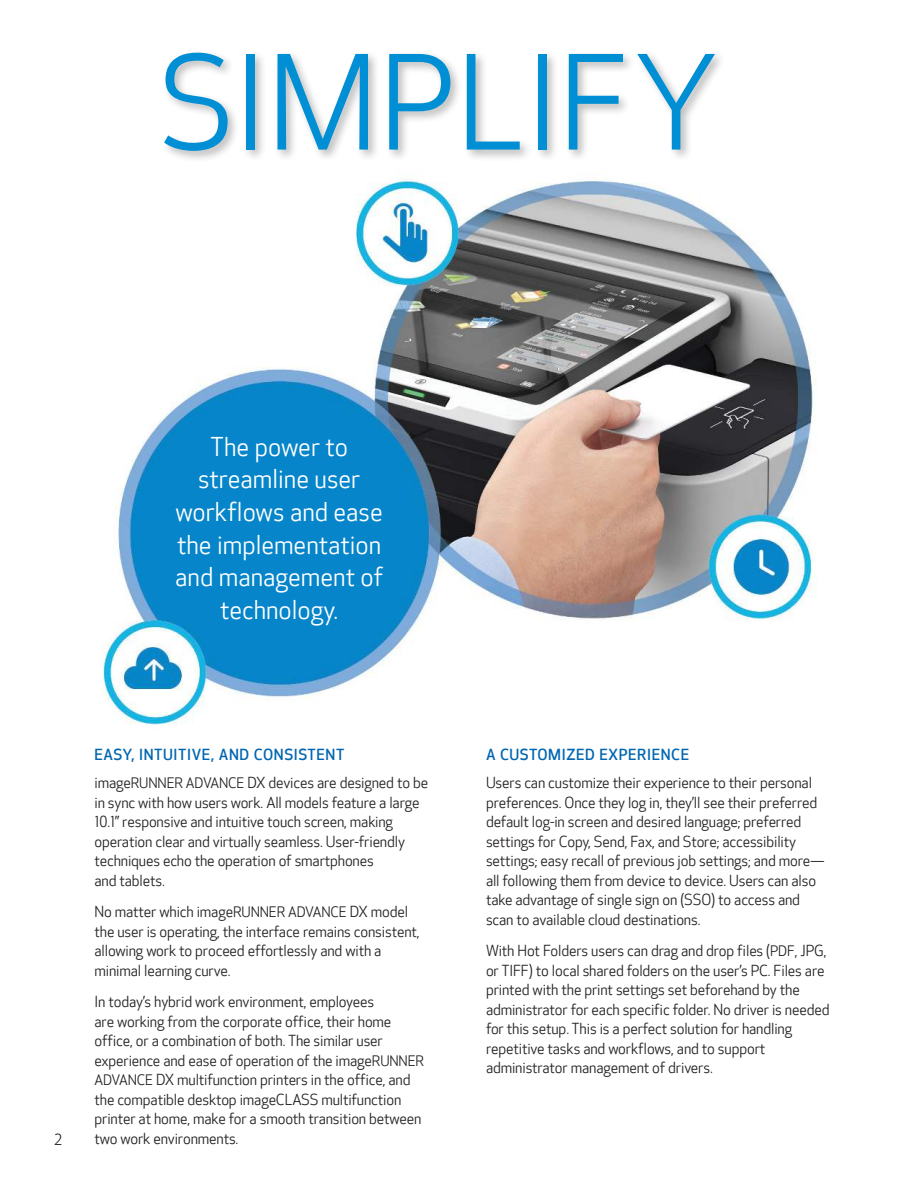
<style>
.page{position:relative;width:918px;height:1188px;background:#fff}
.page>*{position:absolute;margin:0;border:0;box-sizing:border-box;transform-origin:0 0}
.t1{font:127.5px "Optic Sans 201";letter-spacing:.005em;color:#008fd4}
.t2{font:24.9px/32.7px "Optic Sans 201";color:#fff;text-align:center}
.t3{font:500 15px "Optic Sans 301";letter-spacing:.04em;color:#0066b2}
.t4{font:14.7px/19.5px "Optic Sans 201";letter-spacing:-.01em;color:#221f1f}
.s1{font-size:13.8px}
</style>
<div class="page">
<img style="left:102px;top:178px;width:714px;height:547px">
<div style="left:162px;top:49px;width:565px;height:114px;background:#221f1f;opacity:.3"></div>
<h1 class="t1" style="left:159px;top:46px;width:562px">SIMPLIFY</h1>
<h2 class="t2" style="left:175px;top:431px;width:209px">The power to streamline user work昀氀ows and ease the implementation and management of technology.</h2>
<p class="t4" style="left:54px;top:1131px;width:10px">2</p>
<p class="t3" style="left:94px;top:747px;width:251px">EASY, INTUITIVE, AND CONSISTENT</p>
<p class="t4" style="left:94px;top:774px;width:335px">image<span class="s1">RUNNER ADVANCE</span> DX devices are designed to be in sync with how users work. All models feature a large 10.1” responsive and intuitive touch screen, making operation clear and virtually seamless. User-friendly techniques echo the operation of smartphones<br>and tablets.</p>
<p class="t4" style="left:94px;top:903px;width:327px">No matter which image<span class="s1">RUNNER ADVANCE</span> DX model the user is operating, the interface remains consistent, allowing work to proceed effortlessly and with a minimal learning curve.</p>
<p class="t4" style="left:94px;top:993px;width:331px">In today’s hybrid work environment, employees<br>are working from the corporate of昀椀ce, their home<br>of昀椀ce, or a combination of both. The similar user experience and ease of operation of the image<span class="s1">RUNNER ADVANCE</span> DX multifunction printers in the of昀椀ce, and the compatible desktop imageCLASS multifunction printer at home, make for a smooth transition between two work environments.</p>
<p class="t3" style="left:486px;top:747px;width:205px">A CUSTOMIZED EXPERIENCE</p>
<p class="t4" style="left:486px;top:774px;width:340px">Users can customize their experience to their personal preferences. Once they log in, they’ll see their preferred default log-in screen and desired language; preferred settings for Copy, Send, Fax, and Store; accessibility settings; easy recall of previous job settings; and more— all following them from device to device. Users can also take advantage of single sign on (SSO) to access and scan to available cloud destinations.</p>
<p class="t4" style="left:486px;top:942px;width:345px">With Hot Folders users can drag and drop 昀椀les (<span class="s1">PDF</span>, JPG, or TIFF) to local shared folders on the user’s PC. Files are printed with the print settings set beforehand by the administrator for each speci昀椀c folder. No driver is needed for this setup. This is a perfect solution for handling repetitive tasks and work昀氀ows, and to support administrator management of drivers.</p>
</div>
